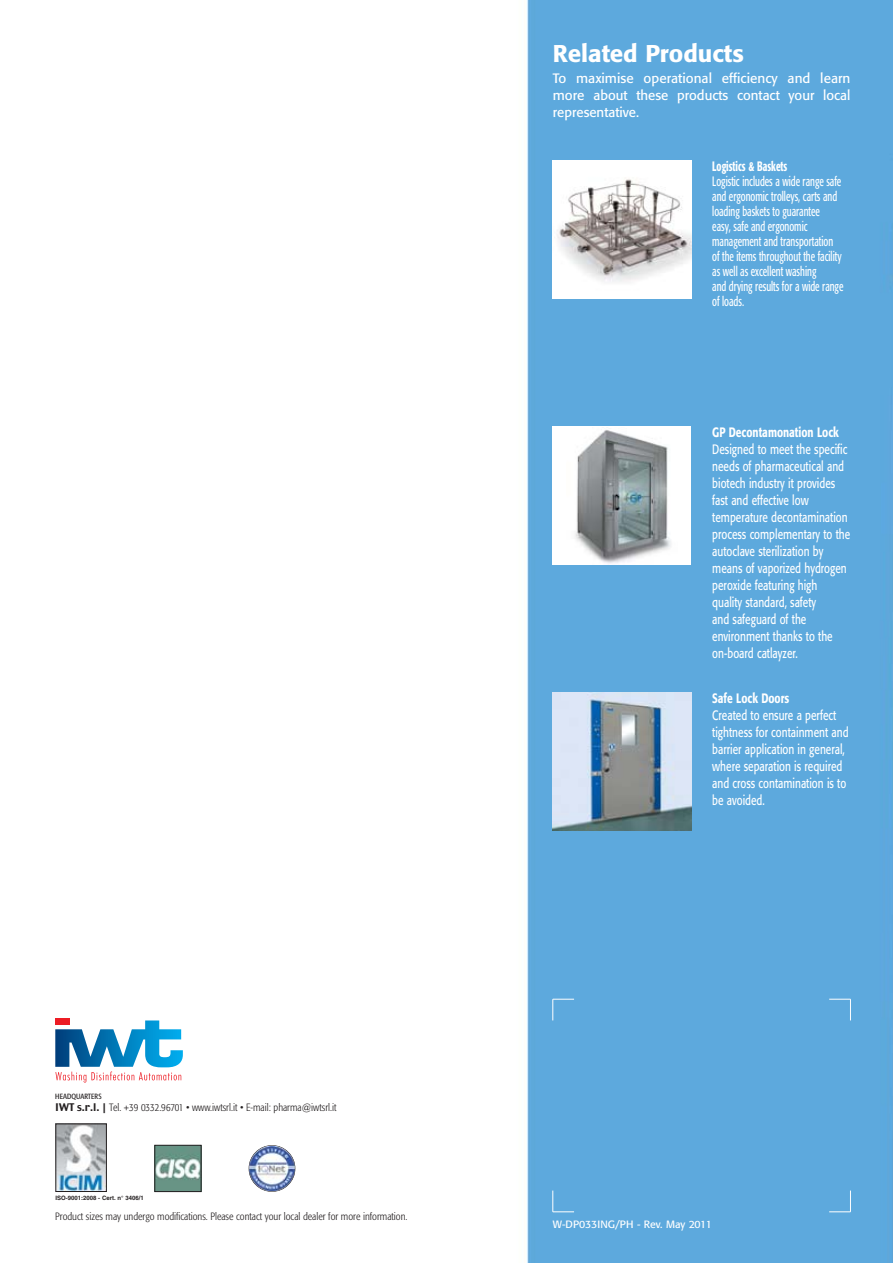
<style>
.page{position:relative;width:893px;height:1263px;background:#fff}
.page>*{position:absolute;margin:0;border:0;box-sizing:border-box;transform-origin:0 0}
.t1{font:500 24px "Formata";color:#fff}
.t2{font:13.5px/17px "Formata";color:#fff;scale:.75 1}
.t3{font:condensed 13.5px/15px "Formata";color:#fff;scale:.75 1}
.t4{font:13.5px/17px "Formata";color:#fff;text-align:justify}
.t5{font:500 13.5px "Formata";color:#fff;scale:.75 1}
.t6{font:500 condensed 13.5px "Formata";color:#fff;scale:.75 1}
.t7{font:300 condensed 10.5px "Formata";color:#231f20}
.t8{font:10.5px "Formata";color:#fff}
.t9{font:condensed 7.5px "Formata";color:#231f20}
.t10{font:700 6px "Helvetica";color:#231f20}
.s1{font-family:"Charcoal";font-weight:400;font-stretch:normal}
</style>
<div class="page">
<img style="left:55px;top:0;width:838px;height:1263px">
<img style="left:58px;top:1126px;width:47px;height:64px">
<div style="left:56px;top:1124px;width:51px;height:68px;border:1px solid #231f20"></div>
<img style="left:157px;top:1147px;width:42px;height:43px">
<div style="left:155px;top:1145px;width:46px;height:47px;border:1px solid #231f20"></div>
<svg style="left:249px;top:1145px;width:46px;height:46px"></svg>
<img style="left:250px;top:1146px;width:44px;height:44px;border-radius:50%">
<div style="left:249px;top:1145px;width:46px;height:47px;border:1px solid #231f20;border-radius:50%"></div>
<svg style="left:552px;top:999px;width:22px;height:21px"></svg>
<svg style="left:829px;top:999px;width:22px;height:21px"></svg>
<svg style="left:552px;top:1190px;width:22px;height:22px"></svg>
<svg style="left:829px;top:1190px;width:22px;height:22px"></svg>
<img style="left:553px;top:161px;width:138px;height:138px">
<div style="left:553px;top:427px;width:138px;height:138px;background:#fff"></div>
<img style="left:575px;top:430px;width:96px;height:134px">
<img style="left:553px;top:692px;width:138px;height:139px">
<div style="left:55px;top:1018px;width:14px;height:7px;background:#ed1c24"></div>
<svg style="left:55px;top:1020px;width:128px;height:62px"></svg>
<p class="t9" style="left:55px;top:1093px;width:48px">HEADQUARTERS</p>
<p class="t7" style="left:55px;top:1102px;width:283px"><span class="s1">IWT s.r.l. |</span> Tel. +39 0332.96701 • www.iwtsrl.it • E-mail: pharma@iwtsrl.it</p>
<p class="t10" style="left:55px;top:1196px;width:90px">ISO-9001:2008 - Cert. n° 3406/1</p>
<p class="t7" style="left:55px;top:1212px;width:354px">Product sizes may undergo modifications. Please contact your local dealer for more information.</p>
<h1 class="t1" style="left:553px;top:43px;width:193px">Related Products</h1>
<p class="t4" style="left:553px;top:71px;width:299px">To maximise operational efficiency and learn more about these products contact your local representative.</p>
<p class="t6" style="left:712px;top:161px;width:102px">Logistics &amp; Baskets</p>
<p class="t3" style="left:712px;top:175px;width:176px">Logistic includes a wide range safe and ergonomic trolleys, carts and loading baskets to guarantee<br>easy, safe and ergonomic management and transportation of the items throughout the facility as well as excellent washing<br>and drying results for a wide range of loads.</p>
<p class="t5" style="left:712px;top:427px;width:170px">GP Decontamonation Lock</p>
<p class="t2" style="left:712px;top:442px;width:185px">Designed to meet the specific needs of pharmaceutical and biotech industry it provides fast and effective low temperature decontamination process complementary to the autoclave sterilization by means of vaporized hydrogen peroxide featuring high quality standard, safety<br>and safeguard of the environment thanks to the on-board catlayzer.</p>
<p class="t5" style="left:712px;top:692px;width:104px">Safe Lock Doors</p>
<p class="t2" style="left:712px;top:708px;width:183px">Created to ensure a perfect tightness for containment and barrier application in general, where separation is required and cross contamination is to be avoided.</p>
<p class="t8" style="left:553px;top:1220px;width:161px">W-DP033ING/PH - Rev. May 2011</p>
</div>
